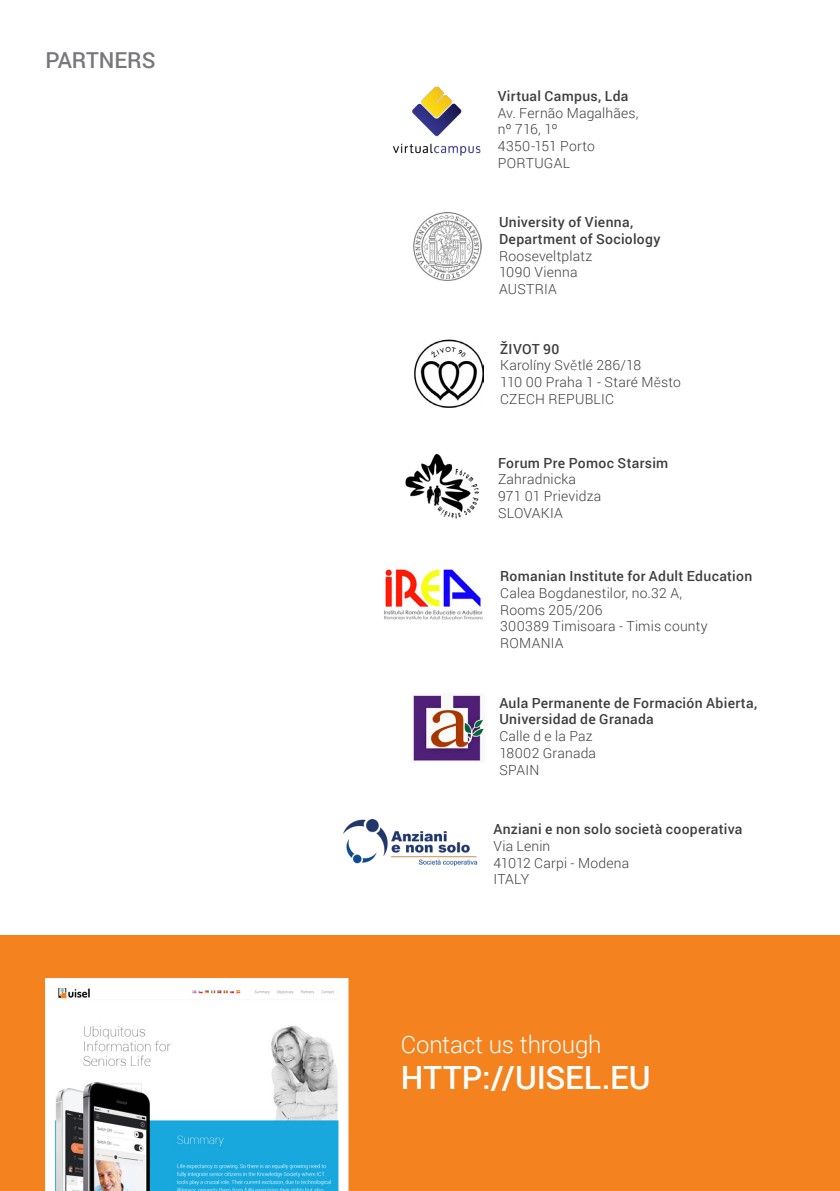
<style>
.page{position:relative;width:840px;height:1191px;background:#fff}
.page>*{position:absolute;margin:0;border:0;box-sizing:border-box;transform-origin:0 0}
.t1{font:500 32px "Roboto";color:#fff}
.t2{font:300 24px "Roboto";letter-spacing:-.01em;color:#fff}
.t3{font:500 22px "Roboto";color:#76787b}
.partner{font:300 14px/16.8px "Roboto";letter-spacing:.015em;color:#3e3e3f}
.partner-2{font:500 14px/16.8px "Roboto";letter-spacing:.02em;color:#3e3e3f}
.s1{font-family:"Open Sans";font-weight:600}
.s2{font-family:"Open Sans";font-size:13.2px}
</style>
<div class="page">
<div style="left:0;top:935px;width:839px;height:256px;background:#f4821f"></div>
<img style="left:393px;top:86px;width:87px;height:69px">
<img style="left:413px;top:213px;width:68px;height:67px">
<img style="left:405px;top:453px;width:75px;height:66px">
<img style="left:412px;top:693px;width:72px;height:69px">
<img style="left:343px;top:819px;width:135px;height:46px">
<img style="left:414px;top:339px;width:69px;height:69px">
<img style="left:384px;top:569px;width:99px;height:51px">
<svg style="left:45px;top:978px;width:303px;height:213px;background:#bad6e1"></svg>
<p class="t3" style="left:45px;top:48px;width:112px">PARTNERS</p>
<p class="partner-2" style="left:497px;top:87px;width:132px">Virtual Campus, Lda</p>
<p class="partner" style="left:497px;top:104px;width:142px">Av. Fernão Magalhães, nº 716, 1º</p>
<p class="partner" style="left:497px;top:138px;width:98px">4350-151 Porto</p>
<p class="partner" style="left:497px;top:154px;width:74px">PORTUGAL</p>
<p class="partner-2" style="left:499px;top:214px;width:163px">University of Vienna,<br>Department of Sociology</p>
<p class="partner" style="left:499px;top:247px;width:95px">Rooseveltplatz</p>
<p class="partner" style="left:499px;top:264px;width:80px">1090 Vienna</p>
<p class="partner" style="left:499px;top:281px;width:59px">AUSTRIA</p>
<p class="partner-2" style="left:500px;top:340px;width:61px"><span class="s1">Ž</span>IVOT 90</p>
<p class="partner" style="left:500px;top:357px;width:142px">Karolíny Sv<span class="s2">ě</span>tlé 286/18</p>
<p class="partner" style="left:500px;top:374px;width:182px">110 00 Praha 1 - Staré M<span class="s2">ě</span>sto</p>
<p class="partner" style="left:500px;top:390px;width:115px">CZECH REPUBLIC</p>
<p class="partner-2" style="left:497px;top:454px;width:172px">Forum Pre Pomoc Starsim</p>
<p class="partner" style="left:497px;top:471px;width:79px">Zahradnicka</p>
<p class="partner" style="left:497px;top:488px;width:105px">971 01 Prievidza</p>
<p class="partner" style="left:497px;top:504px;width:66px">SLOVAKIA</p>
<p class="partner-2" style="left:500px;top:568px;width:253px">Romanian Institute for Adult Education</p>
<p class="partner" style="left:500px;top:585px;width:183px">Calea Bogdanestilor, no.32 A,<br>Rooms 205/206</p>
<p class="partner" style="left:500px;top:618px;width:209px">300389 Timisoara - Timis county</p>
<p class="partner" style="left:500px;top:635px;width:65px">ROMANIA</p>
<p class="partner-2" style="left:499px;top:694px;width:259px">Aula Permanente de Formación Abierta,<br>Universidad de Granada</p>
<p class="partner" style="left:499px;top:728px;width:95px">Calle d e la Paz</p>
<p class="partner" style="left:499px;top:744px;width:98px">18002 Granada</p>
<p class="partner" style="left:499px;top:761px;width:41px">SPAIN</p>
<p class="partner-2" style="left:493px;top:821px;width:250px">Anziani e non solo società cooperativa</p>
<p class="partner" style="left:493px;top:837px;width:58px">Via Lenin</p>
<p class="partner" style="left:493px;top:854px;width:137px">41012 Carpi - Modena</p>
<p class="partner" style="left:493px;top:871px;width:37px">ITALY</p>
<p class="t2" style="left:400px;top:1030px;width:202px">Contact us through</p>
<p class="t1" style="left:400px;top:1058px;width:251px">HTTP://UISEL.EU</p>
</div>
